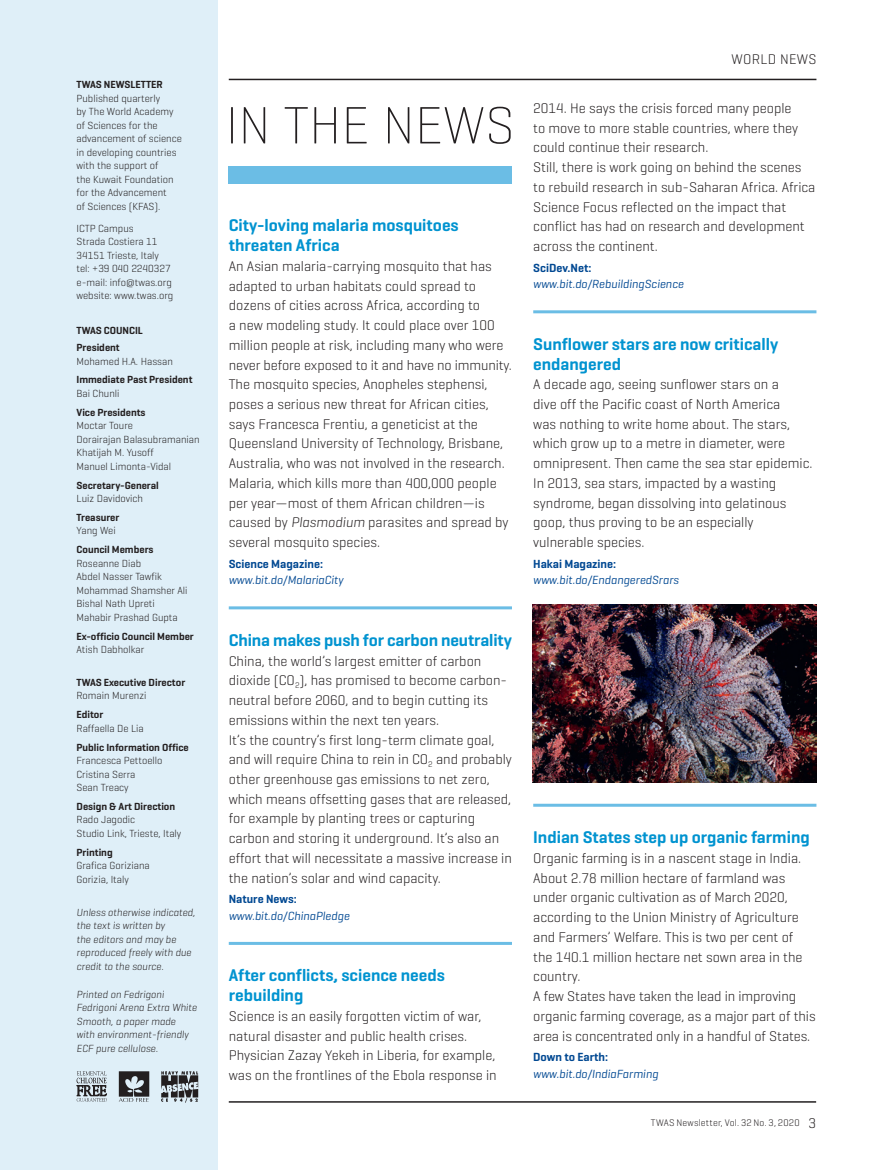
<style>
.page{position:relative;width:893px;height:1170px;background:#fff}
.page>*{position:absolute;margin:0;border:0;box-sizing:border-box;transform-origin:0 0}
.t1{font:200 53.4px "Geogrotesque";color:#231f20}
.t2{font:600 17.25px/19.6px "Geogrotesque";color:#0093d0}
.t3{font:300 14.25px/19.6px "Geogrotesque";color:#231f20}
.t4{font:300 14.25px "Geogrotesque";letter-spacing:.02em;color:#231f20}
.t5{font:italic 12px "Geogrotesque";color:#014892}
.t6{font:600 12px "Geogrotesque";color:#014892}
.t7{font:300 10.5px/13.5px "Geogrotesque";color:#231f20}
.t8{font:600 10.5px/17.1px "Geogrotesque";color:#231f20}
.t9{font:italic 300 10.5px/13.5px "Geogrotesque";color:#231f20}
.t10{font:300 9.75px "Geogrotesque";letter-spacing:.02em;color:#231f20}
.s1{font-style:italic}
.s2{font-size:14.25px}
</style>
<div class="page">
<div style="left:0;top:0;width:217px;height:1169px;background:#dfeff8"></div>
<hr style="left:0;top:0;width:1px;height:1169px;background:#014892">
<hr style="left:229px;top:1101px;width:587px;height:1px;background:#231f20">
<hr style="left:229px;top:79px;width:587px;height:1px;background:#231f20">
<img style="left:533px;top:604px;width:283px;height:178px">
<div style="left:229px;top:166px;width:283px;height:17px;background:#6bbde5"></div>
<svg style="left:77px;top:1071px;width:30px;height:30px"></svg>
<svg style="left:161px;top:1071px;width:37px;height:31px"></svg>
<svg style="left:119px;top:1071px;width:30px;height:30px"></svg>
<hr style="left:229px;top:606px;width:283px;height:3px;background:#6bbde5">
<hr style="left:229px;top:941px;width:283px;height:3px;background:#6bbde5">
<hr style="left:533px;top:310px;width:283px;height:3px;background:#6bbde5">
<hr style="left:533px;top:803px;width:283px;height:3px;background:#6bbde5">
<p class="t8" style="left:77px;top:76px;width:88px">TWAS NEWSLETTER</p>
<p class="t7" style="left:77px;top:91px;width:107px">Published quarterly<br>by The World Academy of Sciences for the advancement of science in developing countries with the support of<br>the Kuwait Foundation for the Advancement<br>of Sciences (KFAS).</p>
<p class="t7" style="left:77px;top:221px;width:98px">ICTP Campus<br>Strada Costiera 11<br>34151 Trieste, Italy tel: +39 040 2240327 e-mail: info@twas.org website: www.twas.org</p>
<p class="t8" style="left:77px;top:321px;width:68px">TWAS COUNCIL<br>President</p>
<p class="t7" style="left:77px;top:354px;width:98px">Mohamed H.A. Hassan</p>
<p class="t8" style="left:77px;top:371px;width:117px">Immediate Past President</p>
<p class="t7" style="left:77px;top:386px;width:44px">Bai Chunli</p>
<p class="t8" style="left:77px;top:403px;width:71px">Vice Presidents</p>
<p class="t7" style="left:77px;top:418px;width:125px">Moctar Toure<br>Dorairajan Balasubramanian<br>Khatijah M. Yusoff<br>Manuel Limonta-Vidal</p>
<p class="t8" style="left:77px;top:476px;width:84px">Secretary-General</p>
<p class="t7" style="left:77px;top:491px;width:68px">Luiz Davidovich</p>
<p class="t8" style="left:77px;top:508px;width:44px">Treasurer</p>
<p class="t7" style="left:77px;top:523px;width:41px">Yang Wei</p>
<p class="t8" style="left:77px;top:541px;width:78px">Council Members</p>
<p class="t7" style="left:77px;top:556px;width:113px">Roseanne Diab<br>Abdel Nasser Tawfik<br>Mohammad Shamsher Ali<br>Bishal Nath Upreti<br>Mahabir Prashad Gupta</p>
<p class="t8" style="left:77px;top:627px;width:119px">Ex-officio Council Member</p>
<p class="t7" style="left:77px;top:642px;width:69px">Atish Dabholkar</p>
<p class="t8" style="left:77px;top:673px;width:110px">TWAS Executive Director</p>
<p class="t7" style="left:77px;top:688px;width:71px">Romain Murenzi</p>
<p class="t8" style="left:77px;top:706px;width:28px">Editor</p>
<p class="t7" style="left:77px;top:721px;width:69px">Raffaella De Lia</p>
<p class="t8" style="left:77px;top:738px;width:114px">Public Information Office</p>
<p class="t7" style="left:77px;top:753px;width:87px">Francesca Pettoello<br>Cristina Serra<br>Sean Treacy</p>
<p class="t8" style="left:77px;top:797px;width:100px">Design &amp; Art Direction</p>
<p class="t7" style="left:77px;top:812px;width:106px">Rado Jagodic<br>Studio Link, Trieste, Italy</p>
<p class="t8" style="left:77px;top:843px;width:38px">Printing</p>
<p class="t7" style="left:77px;top:858px;width:75px">Grafica Goriziana<br>Gorizia, Italy</p>
<p class="t9" style="left:77px;top:904px;width:120px">Unless otherwise indicated, the text is written by<br>the editors and may be reproduced freely with due credit to the source.</p>
<p class="t9" style="left:77px;top:987px;width:122px">Printed on Fedrigoni<br>Fedrigoni Arena Extra White<br>Smooth, a paper made<br>with environment-friendly<br>ECF pure cellulose.</p>
<h1 class="t1" style="left:226px;top:92px;width:291px">IN THE NEWS</h1>
<p class="t2" style="left:229px;top:215px;width:231px">City-loving malaria mosquitoes threaten Africa</p>
<p class="t3" style="left:229px;top:256px;width:285px">An Asian malaria-carrying mosquito that has adapted to urban habitats could spread to dozens of cities across Africa, according to<br>a new modeling study. It could place over 100 million people at risk, including many who were never before exposed to it and have no immunity.<br>The mosquito species, Anopheles stephensi, poses a serious new threat for African cities, says Francesca Frentiu, a geneticist at the Queensland University of Technology, Brisbane, Australia, who was not involved in the research.<br>Malaria, which kills more than 400,000 people per year—most of them African children—is caused by <span class="s1">Plasmodium</span> parasites and spread by several mosquito species.</p>
<p class="t6" style="left:229px;top:556px;width:96px">Science Magazine:</p>
<p class="t5" style="left:229px;top:573px;width:116px">www.bit.do/MalariaCity</p>
<p class="t2" style="left:229px;top:630px;width:285px">China makes push for carbon neutrality</p>
<p class="t3" style="left:229px;top:650px;width:285px">China, the world’s largest emitter of carbon dioxide (CO<sub>2</sub>), has promised to become carbon&shy;neutral before 2060, and to begin cutting its emissions within the next ten years.<br>It’s the country’s first long-term climate goal, and will require China to rein in CO<sub>2</sub> and probably other greenhouse gas emissions to net zero, which means offsetting gases that are released, for example by planting trees or capturing carbon and storing it underground. It’s also an effort that will necessitate a massive increase in the nation’s solar and wind capacity.</p>
<p class="t6" style="left:229px;top:891px;width:69px">Nature News:</p>
<p class="t5" style="left:229px;top:908px;width:122px">www.bit.do/ChinaPledge</p>
<p class="t2" style="left:229px;top:965px;width:218px">After conflicts, science needs rebuilding</p>
<p class="t3" style="left:229px;top:1005px;width:269px">Science is an easily forgotten victim of war, natural disaster and public health crises.<br>Physician Zazay Yekeh in Liberia, for example, was on the frontlines of the Ebola response in</p>
<p class="t4" style="left:732px;top:51px;width:86px">WORLD NEWS</p>
<p class="t3" style="left:533px;top:98px;width:284px">2014. He says the crisis forced many people<br>to move to more stable countries, where they could continue their research.<br>Still, there is work going on behind the scenes to rebuild research in sub-Saharan Africa. Africa Science Focus reflected on the impact that conflict has had on research and development across the continent.</p>
<p class="t6" style="left:533px;top:260px;width:60px">SciDev.Net:</p>
<p class="t5" style="left:533px;top:277px;width:152px">www.bit.do/RebuildingScience</p>
<p class="t2" style="left:533px;top:334px;width:247px">Sunflower stars are now critically endangered</p>
<p class="t3" style="left:533px;top:374px;width:281px">A decade ago, seeing sunflower stars on a<br>dive off the Pacific coast of North America<br>was nothing to write home about. The stars, which grow up to a metre in diameter, were omnipresent. Then came the sea star epidemic.<br>In 2013, sea stars, impacted by a wasting syndrome, began dissolving into gelatinous goop, thus proving to be an especially vulnerable species.</p>
<p class="t6" style="left:533px;top:556px;width:84px">Hakai Magazine:</p>
<p class="t5" style="left:533px;top:573px;width:147px">www.bit.do/EndangeredSrars</p>
<p class="t2" style="left:533px;top:827px;width:278px">Indian States step up organic farming</p>
<p class="t3" style="left:533px;top:847px;width:284px">Organic farming is in a nascent stage in India.<br>About 2.78 million hectare of farmland was under organic cultivation as of March 2020, according to the Union Ministry of Agriculture and Farmers’ Welfare. This is two per cent of the 140.1 million hectare net sown area in the country.<br>A few States have taken the lead in improving organic farming coverage, as a major part of this area is concentrated only in a handful of States.</p>
<p class="t6" style="left:533px;top:1049px;width:76px">Down to Earth:</p>
<p class="t5" style="left:533px;top:1066px;width:127px">www.bit.do/IndiaFarming</p>
<p class="t10" style="left:651px;top:1116px;width:167px">TWAS Newsletter, Vol. 32 No. 3, 2020 <span class="s2">3</span></p>
</div>
